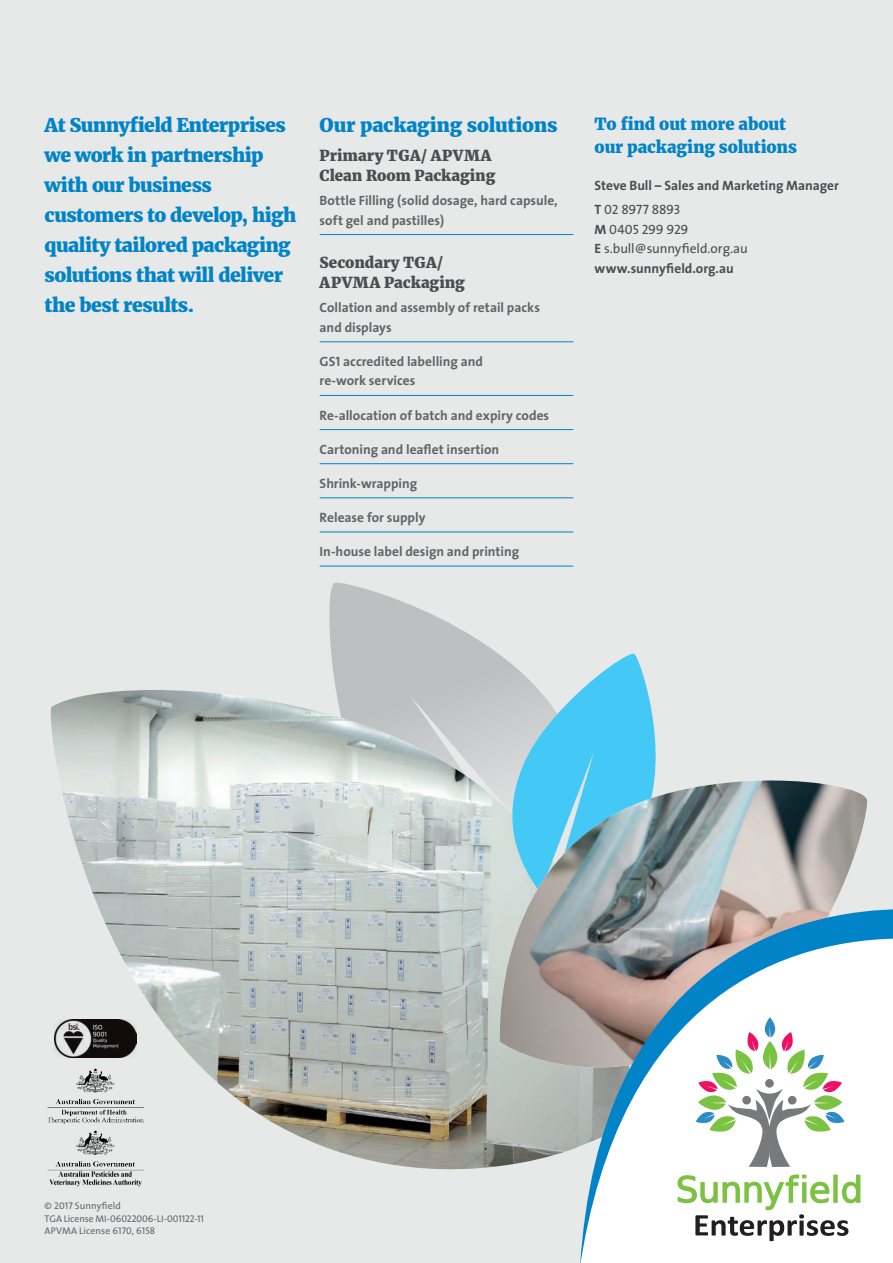
<style>
.page{position:relative;width:893px;height:1263px;background:#e7e8e8}
.page>*{position:absolute;margin:0;border:0;box-sizing:border-box;transform-origin:0 0}
._11_Page_Heading{font:900 18.75px/30px "Merriweather";letter-spacing:-.03em;color:#0084c7}
._11_Page_Heading-2{font:900 18.75px "Merriweather";letter-spacing:-.01em;color:#0084c7}
._03_Body_Copy_Headin{font:900 16.5px/22.5px "Merriweather";letter-spacing:-.005em;color:#0084c7}
._03_Body_Copy_Headin-2{font:900 15px/19.5px "Merriweather";letter-spacing:.005em;color:#4d4d4f}
._03_Body_Copy_Rule_B{font:700 13.5px/19.5px "The Sans";color:#636466}
._03_Body_Copy{font:700 13.5px/19.5px "The Sans";color:#4d4d4f}
._03_Body_Copy_Headin-3{font:700 13.5px "The Sans";letter-spacing:-.005em;color:#4d4d4f}
.Footnotes{font:9.75px "The Sans Caps";letter-spacing:-.005em;color:#636466}
.Footnotes-2{font:9.75px "The Sans";letter-spacing:.005em;color:#636466}
.s1{font-family:"The Sans Bold Caps";font-weight:400}
.s2{font-family:"The Sans Caps";font-weight:400}
.s3{font-weight:400}
.s4{font-family:"The Sans Caps"}
.s5{font-family:"The Sans"}
</style>
<div class="page">
<hr style="left:320px;top:234px;width:253px;height:1px;background:#0084c7">
<hr style="left:320px;top:342px;width:253px;height:1px;background:#0084c7">
<hr style="left:320px;top:395px;width:253px;height:1px;background:#0084c7">
<hr style="left:320px;top:429px;width:253px;height:1px;background:#0084c7">
<hr style="left:320px;top:463px;width:253px;height:1px;background:#0084c7">
<hr style="left:320px;top:498px;width:253px;height:1px;background:#0084c7">
<hr style="left:320px;top:532px;width:253px;height:1px;background:#0084c7">
<hr style="left:320px;top:566px;width:253px;height:1px;background:#0084c7">
<svg style="left:329px;top:582px;width:170px;height:92px;fill:#bdbfc0"></svg>
<svg style="left:49px;top:674px;width:450px;height:513px"></svg>
<img style="left:47px;top:690px;width:531px;height:482px">
<svg style="left:499px;top:653px;width:157px;height:110px;fill:#44c8f5"></svg>
<svg style="left:499px;top:765px;width:369px;height:317px;background:#9cb2b7"></svg>
<svg style="left:578px;top:909px;width:315px;height:29px;background:#7d9baa"></svg>
<svg style="left:578px;top:938px;width:315px;height:325px;background:#cdd8dd"></svg>
<svg style="left:677px;top:1174px;width:183px;height:67px;background:#d0dbc7"></svg>
<svg style="left:696px;top:1017px;width:148px;height:150px;background:#dce2d8"></svg>
<p class="_11_Page_Heading" style="left:45px;top:110px;width:253px">At Sunnyfield Enterprises we work in partnership with our business customers to develop, high quality tailored packaging solutions that will deliver the best results.</p>
<p class="_11_Page_Heading-2" style="left:320px;top:113px;width:239px">Our packaging solutions</p>
<p class="_03_Body_Copy_Headin-2" style="left:320px;top:146px;width:177px">Primary TGA/ APVMA<br>Clean Room Packaging</p>
<p class="_03_Body_Copy_Rule_B" style="left:320px;top:190px;width:240px">Bottle Filling (solid dosage, hard capsule, soft gel and pastilles)</p>
<p class="_03_Body_Copy_Headin-2" style="left:320px;top:253px;width:147px">Secondary TGA/<br>APVMA Packaging</p>
<p class="_03_Body_Copy_Rule_B" style="left:320px;top:298px;width:222px">Collation and assembly of retail packs and displays</p>
<p class="_03_Body_Copy_Rule_B" style="left:320px;top:351px;width:165px"><span class="s1">GS1</span> accredited labelling and re-work services</p>
<p class="_03_Body_Copy_Rule_B" style="left:320px;top:405px;width:231px">Re-allocation of batch and expiry codes</p>
<p class="_03_Body_Copy_Rule_B" style="left:320px;top:439px;width:181px">Cartoning and leaflet insertion</p>
<p class="_03_Body_Copy_Rule_B" style="left:320px;top:473px;width:99px">Shrink-wrapping</p>
<p class="_03_Body_Copy_Rule_B" style="left:320px;top:507px;width:107px">Release for supply</p>
<p class="_03_Body_Copy_Rule_B" style="left:320px;top:541px;width:201px">In-house label design and printing</p>
<p class="_03_Body_Copy_Headin" style="left:595px;top:113px;width:204px">To find out more about our packaging solutions</p>
<p class="_03_Body_Copy_Headin-3" style="left:595px;top:174px;width:246px">Steve Bull – Sales and Marketing Manager</p>
<p class="_03_Body_Copy" style="left:595px;top:200px;width:155px">T <span class="s2">02 8977 8893<br></span>M <span class="s2">0405 299 929<br></span>E <span class="s3">s.bull@sunnyfield.org.au </span>www.sunnyfield.org.au</p>
<p class="Footnotes-2" style="left:45px;top:1197px;width:78px">© <span class="s4">2017</span> Sunnyfield</p>
<p class="Footnotes" style="left:45px;top:1210px;width:161px">TGA <span class="s5">License</span> MI-06022006-LI-001122-11</p>
<p class="Footnotes" style="left:45px;top:1223px;width:112px">APVMA <span class="s5">License</span> 6170, 6158</p>
</div>
